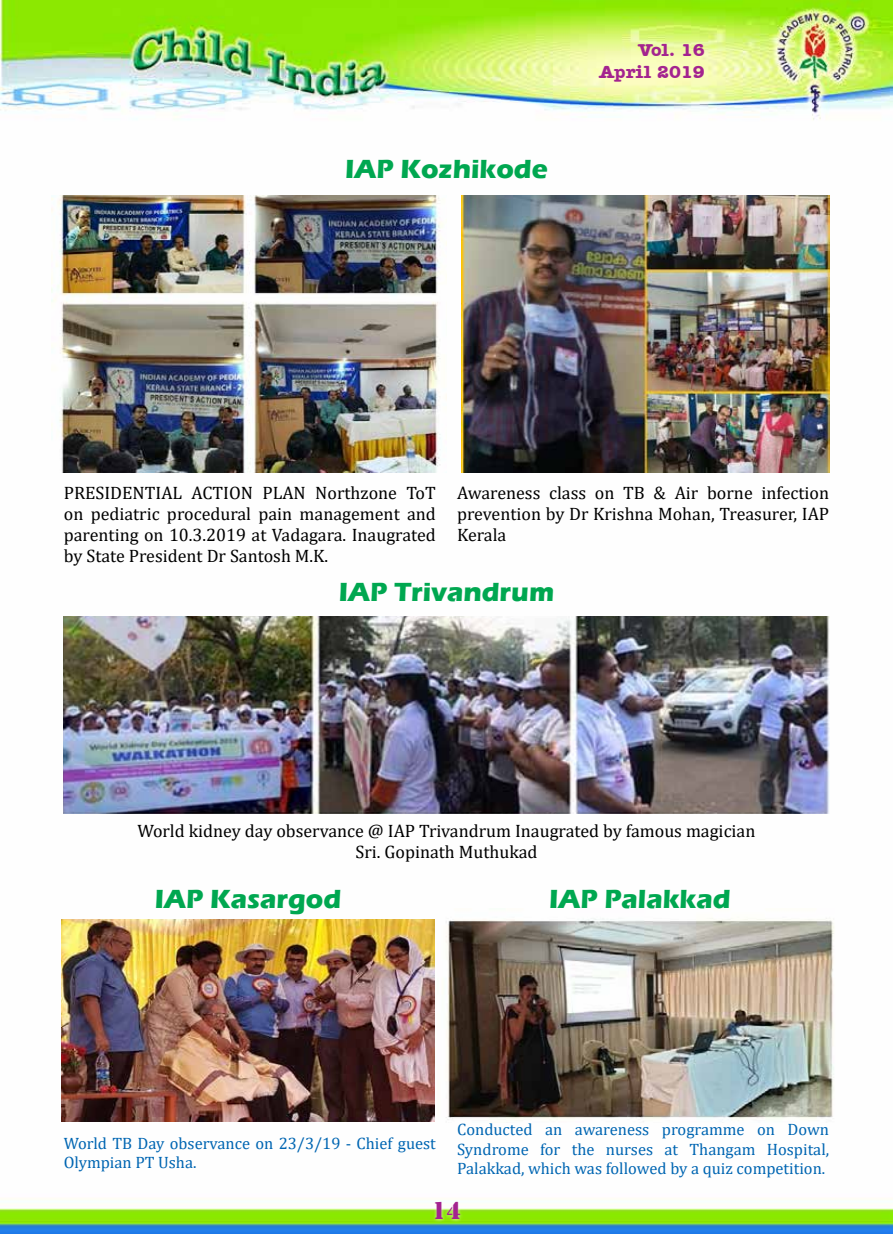
<style>
.page{position:relative;width:893px;height:1234px;background:#fff}
.page>*{position:absolute;margin:0;border:0;box-sizing:border-box;transform-origin:0 0}
.t1{font:700 27px "Eras ITC";color:#00a750}
.t2{font:25.5px "Army";color:#a3238f}
.t3{font:18px/21px "Cambria";color:#000;text-align:justify}
.t4{font:700 18px/21.6px "Amer Typewriter IT Cby BT";color:#a3238f}
.t5{font:16.5px/19.5px "Cambria";color:#0065b2}
</style>
<div class="page">
<img style="left:0;top:0;width:893px;height:1233px">
<div style="left:432px;top:1198px;width:32px;height:23px;background:#fff;opacity:.75"></div>
<img style="left:462px;top:196px;width:367px;height:276px">
<img style="left:51px;top:196px;width:395px;height:276px">
<img style="left:64px;top:617px;width:765px;height:196px">
<img style="left:62px;top:918px;width:373px;height:203px">
<img style="left:437px;top:908px;width:406px;height:214px">
<p class="t4" style="left:570px;top:39px;width:137px;text-indent:81px">Vol. 1<br>January</p>
<p class="t4" style="left:599px;top:39px;width:107px;text-align:right">Vol. 16<br>April 2019</p>
<p class="t4" style="left:693px;top:60px;width:13px">8</p>
<h1 class="t1" style="left:345px;top:154px;width:204px">IAP Kozhikode</h1>
<p class="t3" style="left:457px;top:482px;width:374px">Awareness class on TB &amp; Air borne infection prevention by Dr Krishna Mohan, Treasurer, IAP Kerala</p>
<p class="t3" style="left:64px;top:482px;width:374px">PRESIDENTIAL ACTION PLAN Northzone tot on pediatric procedural pain management and parenting on 10.3.2019 at Vadagara. Inaugrated by State President Dr Santosh M.K.</p>
<h1 class="t1" style="left:339px;top:576px;width:217px">IAP Trivandrum</h1>
<p class="t3" style="left:138px;top:820px;width:619px;text-align:center">World kidney day observance @ IAP Trivandrum Inaugrated by famous magician<br>Sri. Gopinath Muthukad</p>
<h1 class="t1" style="left:155px;top:883px;width:188px">IAP Kasargod</h1>
<h1 class="t1" style="left:549px;top:883px;width:183px">IAP Palakkad</h1>
<p class="t5" style="left:64px;top:1132px;width:374px">World TB day observance on 23/3/19 - Chief guest<br>Olympian PT Usha.</p>
<p class="t5" style="left:457px;top:1119px;width:374px;text-align:justify">Conducted an awareness programme on Down Syndrome for the nurses at Thangam Hospital, Palakkad, which was followed by a quiz competition.</p>
<h2 class="t2" style="left:432px;top:1195px;width:31px">14</h2>
</div>
